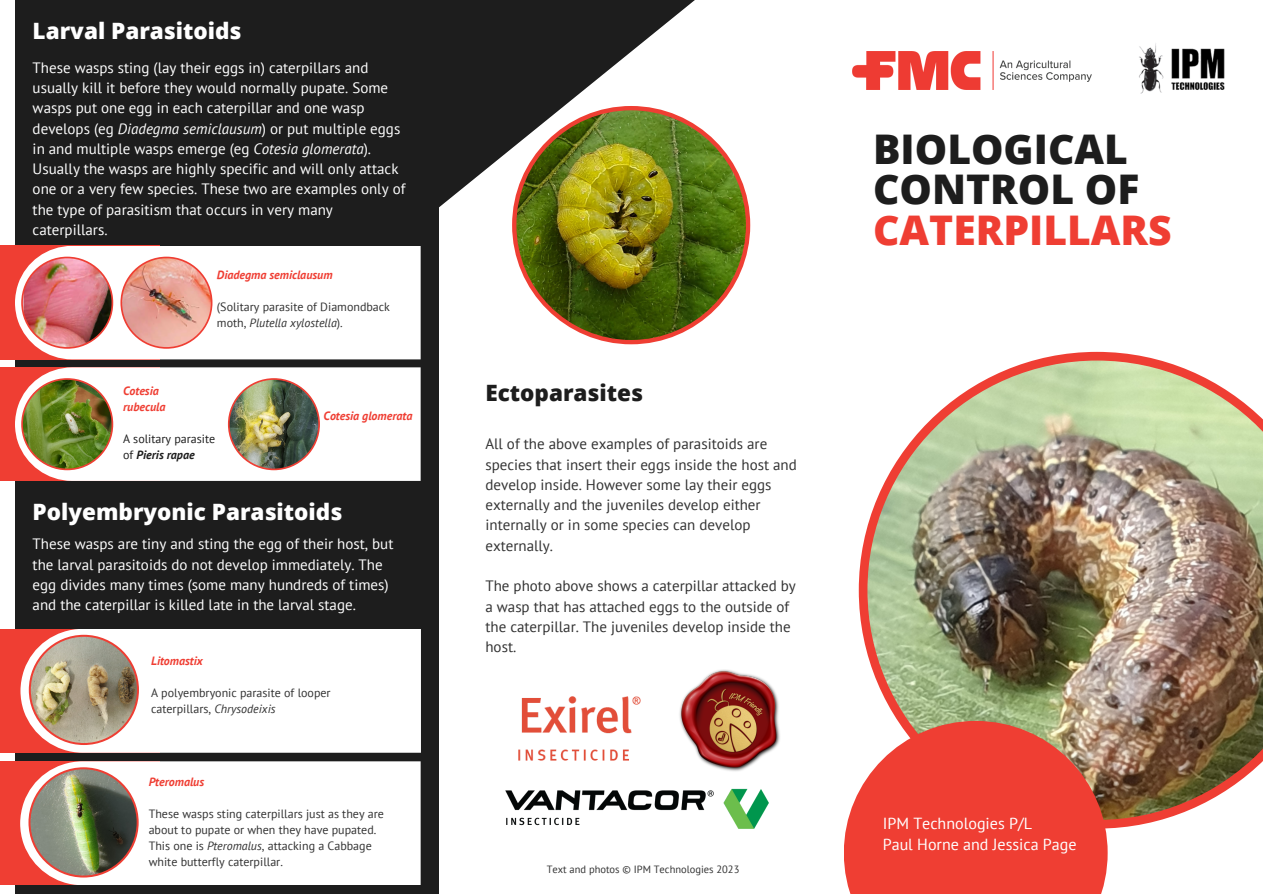
<style>
.page{position:relative;width:1263px;height:894px;background:#fff}
.page>*{position:absolute;margin:0;border:0;box-sizing:border-box;transform-origin:0 0}
.t1{font:800 40.8px/40.5px "Open Sans";color:#1d1d1d}
.t2{font:800 40.8px "Open Sans";color:#ef3e33}
.t3{font:800 22.5px "Open Sans";color:#fff}
.t4{font:800 22.5px "Open Sans";color:#1d1d1d}
.t5{font:16.05px/21.3px "PT Sans";color:#fff}
.t6{font:15px/20.2px "PT Sans";color:#fff}
.t7{font:15px/20.2px "PT Sans";color:#323232}
.t8{font:12px/16px "PT Sans";color:#323232}
.t9{font:italic 700 12px/16px "PT Sans";color:#ef3e33}
.t10{font:12px/16px "PT Sans";color:#1d1d1d}
.t11{font:10.5px "PT Sans";color:#323232}
.s1{font-style:italic}
.s2{font-weight:700;font-style:italic}
</style>
<div class="page">
<svg style="left:439px;top:0;width:256px;height:207px;fill:#1d1d1d"></svg>
<div style="left:15px;top:0;width:424px;height:893px;background:#1d1d1d"></div>
<div style="left:0;top:246px;width:159px;height:113px;background:#ef3e33"></div>
<div style="left:15px;top:246px;width:406px;height:113px;background:#fff"></div>
<img style="left:21px;top:256px;width:92px;height:92px">
<img style="left:512px;top:106px;width:238px;height:238px">
<img style="left:853px;top:51px;width:238px;height:38px">
<img style="left:1139px;top:43px;width:86px;height:51px">
<img style="left:859px;top:352px;width:404px;height:476px">
<svg style="left:844px;top:720px;width:264px;height:173px;background:#ea574b"></svg>
<svg style="left:120px;top:256px;width:92px;height:92px;background:#e8afa4"></svg>
<div style="left:0;top:367px;width:159px;height:114px;background:#ef3e33"></div>
<div style="left:15px;top:367px;width:406px;height:113px;background:#fff"></div>
<img style="left:21px;top:378px;width:92px;height:92px">
<img style="left:228px;top:378px;width:92px;height:92px">
<div style="left:0;top:628px;width:159px;height:124px;background:#ef3e33"></div>
<div style="left:21px;top:628px;width:400px;height:124px;background:#fff"></div>
<img style="left:29px;top:634px;width:110px;height:110px">
<div style="left:0;top:761px;width:159px;height:123px;background:#ef3e33"></div>
<div style="left:20px;top:761px;width:401px;height:123px;background:#fff"></div>
<img style="left:28px;top:767px;width:111px;height:110px">
<img style="left:518px;top:696px;width:123px;height:65px">
<img style="left:679px;top:669px;width:101px;height:102px">
<img style="left:505px;top:788px;width:264px;height:41px">
<h2 class="t3" style="left:33px;top:15px;width:210px">Larval Parasitoids</h2>
<p class="t6" style="left:33px;top:57px;width:374px">These wasps sting (lay their eggs in) caterpillars and usually kill it before they would normally pupate. Some wasps put one egg in each caterpillar and one wasp develops (eg <span class="s1">Diadegma semiclausum</span>) or put multiple eggs in and multiple wasps emerge (eg <span class="s1">Cotesia glomerata</span>).<br>Usually the wasps are highly specific and will only attack one or a very few species. These two are examples only of the type of parasitism that occurs in very many caterpillars.</p>
<p class="t9" style="left:217px;top:266px;width:117px">Diadegma semiclausum</p>
<p class="t8" style="left:217px;top:298px;width:175px">(Solitary parasite of Diamondback moth, <span class="s1">Plutella xylostella</span>).</p>
<p class="t9" style="left:123px;top:382px;width:44px">Cotesia rubecula</p>
<p class="t10" style="left:123px;top:430px;width:94px">A solitary parasite of <span class="s2">Pieris rapae</span></p>
<p class="t9" style="left:324px;top:407px;width:90px">Cotesia glomerata</p>
<h2 class="t3" style="left:33px;top:496px;width:311px">Polyembryonic Parasitoids</h2>
<p class="t6" style="left:33px;top:533px;width:362px">These wasps are tiny and sting the egg of their host, but the larval parasitoids do not develop immediately. The egg divides many times (some many hundreds of times) and the caterpillar is killed late in the larval stage.</p>
<p class="t9" style="left:151px;top:652px;width:53px">Litomastix</p>
<p class="t8" style="left:151px;top:684px;width:181px">A polyembryonic parasite of looper caterpillars, <span class="s1">Chrysodeixis</span></p>
<p class="t9" style="left:149px;top:773px;width:57px">Pteromalus</p>
<p class="t8" style="left:149px;top:805px;width:237px">These wasps sting caterpillars just as they are about to pupate or when they have pupated.<br>This one is <span class="s1">Pteromalus</span>, attacking a Cabbage white butterfly caterpillar.</p>
<h2 class="t4" style="left:485px;top:377px;width:159px">Ectoparasites</h2>
<p class="t7" style="left:485px;top:433px;width:313px">All of the above examples of parasitoids are species that insert their eggs inside the host and develop inside. However some lay their eggs externally and the juveniles develop either internally or in some species can develop externally.</p>
<p class="t7" style="left:485px;top:575px;width:312px">The photo above shows a caterpillar attacked by a wasp that has attached eggs to the outside of the caterpillar. The juveniles develop inside the host.</p>
<p class="t11" style="left:547px;top:861px;width:194px">Text and photos © IPM Technologies 2023</p>
<h1 class="t1" style="left:873px;top:128px;width:268px">BIOLOGICAL<br>CONTROL OF</h1>
<h1 class="t2" style="left:873px;top:201px;width:300px">CATERPILLARS</h1>
<p class="t5" style="left:883px;top:811px;width:195px">IPM Technologies P/L<br>Paul Horne and Jessica Page</p>
</div>
